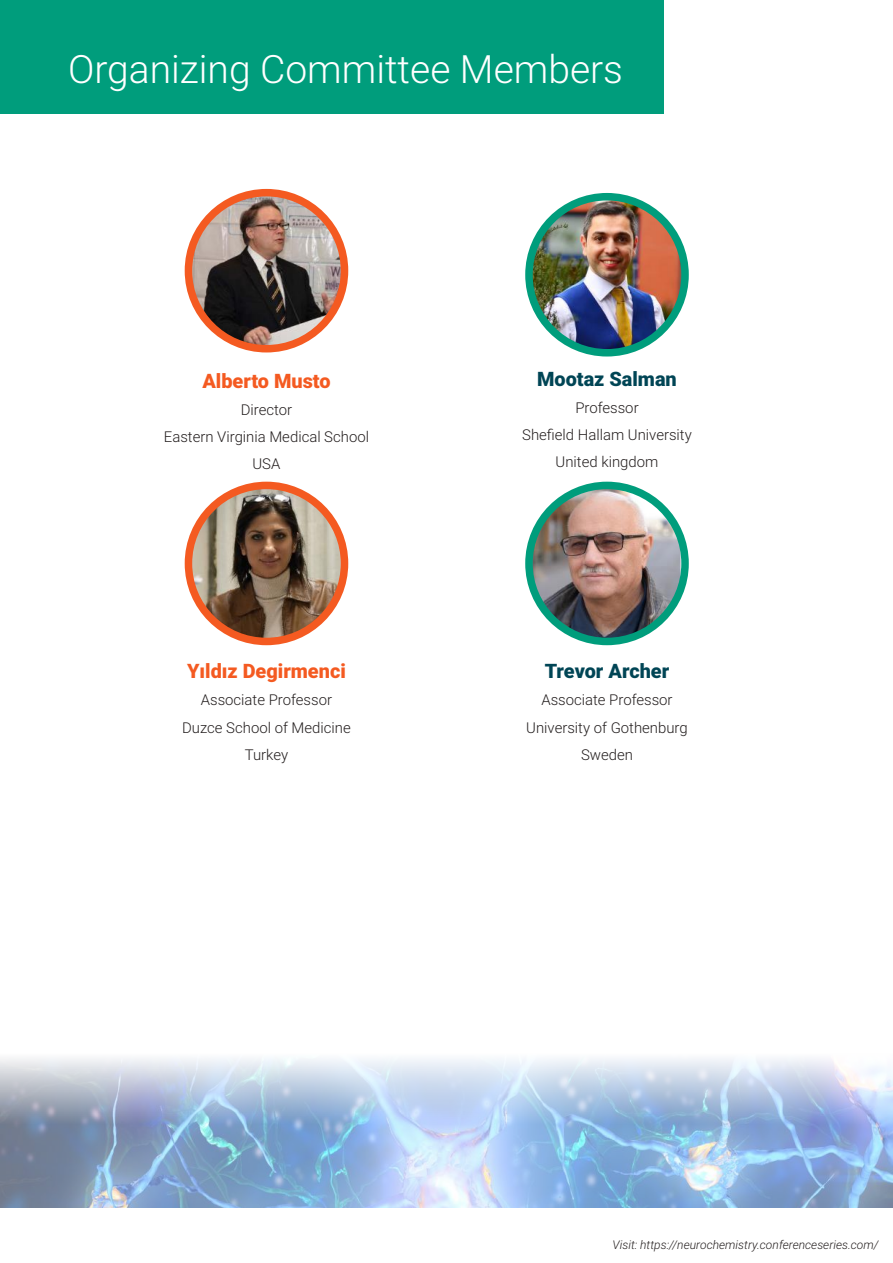
<style>
.page{position:relative;width:893px;height:1263px;background:#fff}
.page>*{position:absolute;margin:0;border:0;box-sizing:border-box;transform-origin:0 0}
.t1{font:300 39px "Roboto";color:#fff}
.t2{font:900 19.95px "Roboto";color:#f45a21}
.t3{font:900 19.95px "Roboto";color:#004555}
.t4{font:300 14.85px/27.2px "Roboto";color:#241f1f;text-align:center}
.t5{font:italic 300 12px "Roboto";color:#241f1f}
</style>
<div class="page">
<div style="left:0;top:0;width:663px;height:114px;background:#009d7c"></div>
<img style="left:188px;top:193px;width:156px;height:156px;border-radius:78px">
<div style="left:185px;top:189px;width:163px;height:163px;border:8px solid #f45a21;border-radius:50%"></div>
<img style="left:188px;top:485px;width:156px;height:156px;border-radius:78px">
<div style="left:185px;top:482px;width:163px;height:163px;border:8px solid #f45a21;border-radius:50%"></div>
<img style="left:529px;top:197px;width:156px;height:156px;border-radius:78px">
<div style="left:525px;top:193px;width:164px;height:163px;border:8px solid #009d7c;border-radius:50%"></div>
<img style="left:529px;top:485px;width:151px;height:156px">
<div style="left:525px;top:482px;width:164px;height:163px;border:8px solid #009d7c;border-radius:50%"></div>
<img style="left:0;top:1058px;width:893px;height:150px">
<h1 class="t1" style="left:68px;top:42px;width:556px">Organizing Committee Members</h1>
<h2 class="t2" style="left:202px;top:367px;width:130px">Alberto Musto</h2>
<p class="t4" style="left:164px;top:396px;width:207px">Director<br>Eastern Virginia Medical School<br>USA</p>
<h2 class="t2" style="left:187px;top:657px;width:160px">Yıldız Degirmenci</h2>
<p class="t4" style="left:182px;top:686px;width:170px">Associate Professor<br>Duzce School of Medicine<br>Turkey</p>
<h2 class="t3" style="left:537px;top:364px;width:141px">Mootaz Salman</h2>
<p class="t4" style="left:522px;top:393px;width:171px">Professor<br>Shefield Hallam University<br>United kingdom</p>
<h2 class="t3" style="left:545px;top:657px;width:126px">Trevor Archer</h2>
<p class="t4" style="left:526px;top:686px;width:163px">Associate Professor<br>University of Gothenburg<br>Sweden</p>
<p class="t5" style="left:612px;top:1236px;width:268px">Visit: https://neurochemistry.conferenceseries.com/</p>
</div>
